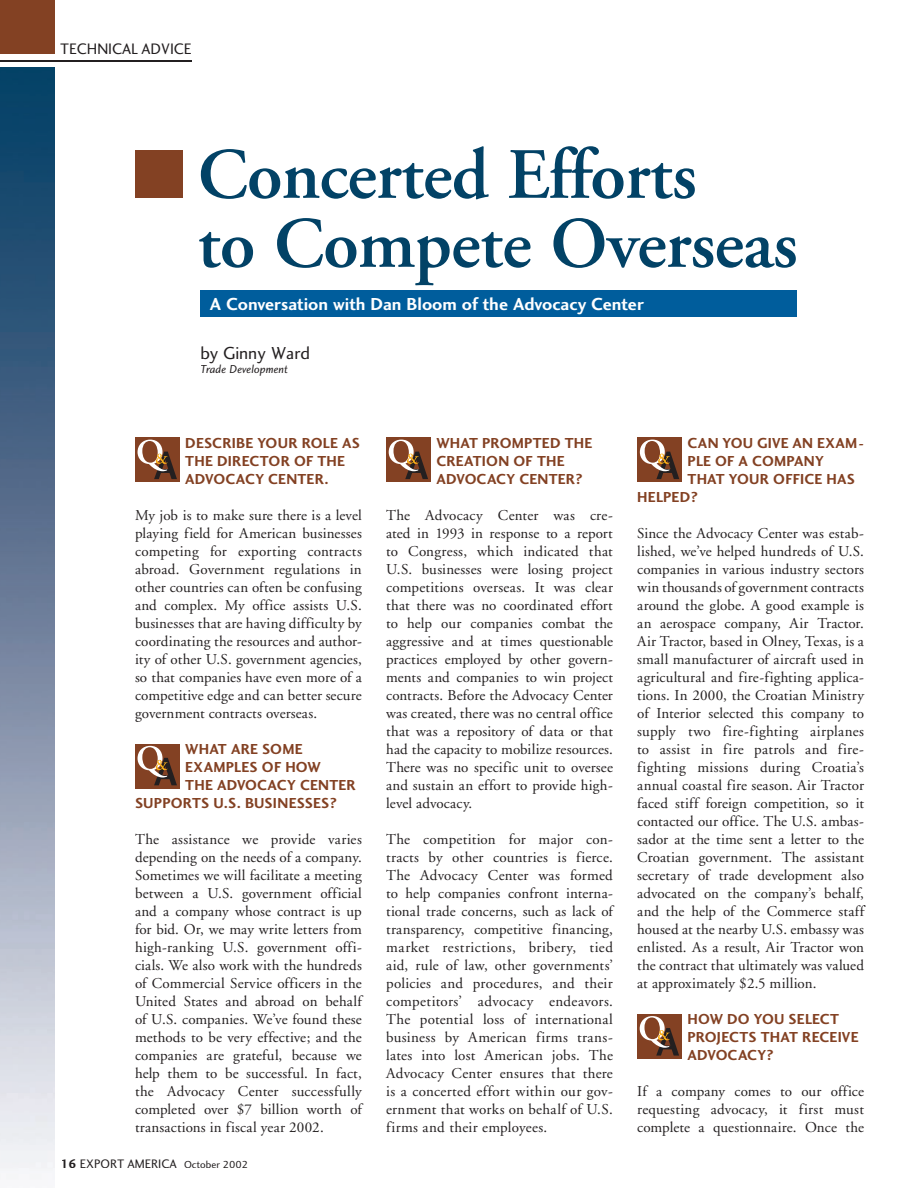
<style>
.page{position:relative;width:918px;height:1188px;background:#fff}
.page>*{position:absolute;margin:0;border:0;box-sizing:border-box;transform-origin:0 0}
.t1{font:600 72px/69px "Adobe Garamond";letter-spacing:-.01em;color:#024266}
.t2{font:18px "Charlotte Sans Bold Plain";color:#fff}
.t3{font:18px "Charlotte Sans Book Plain";color:#231f20}
.t4{font:15.75px "Charlotte Sans Book Plain";color:#231f20}
.t5{font:15px/18px "Adobe Garamond";letter-spacing:.01em;color:#231f20;text-align:justify}
.t6{font:15px/18px "Charlotte Sans Bold Plain";letter-spacing:.015em;color:#834123}
.t7{font:12.75px "Charlotte Sans Book Plain";color:#231f20}
.t8{font:12px "Charlotte Sans Book Italic Plain";letter-spacing:.005em;color:#231f20}
.s1{font-family:"Charlotte Sans Bold Plain"}
.s2{font-size:10.5px}
</style>
<div class="page">
<div style="left:0;top:0;width:54px;height:54px;background:#834123"></div>
<hr style="left:0;top:60px;width:191px;height:1px;background:#231f20">
<img style="left:0;top:67px;width:54px;height:1104px">
<div style="left:200px;top:291px;width:596px;height:26px;background:#005d9c"></div>
<div style="left:135px;top:150px;width:48px;height:48px;background:#834123"></div>
<div style="left:135px;top:438px;width:44px;height:44px;background:#834123"></div>
<svg style="left:138px;top:440px;width:39px;height:39px"></svg>
<div style="left:135px;top:744px;width:44px;height:44px;background:#834123"></div>
<svg style="left:138px;top:746px;width:39px;height:39px"></svg>
<div style="left:386px;top:438px;width:44px;height:44px;background:#834123"></div>
<svg style="left:389px;top:440px;width:39px;height:39px"></svg>
<div style="left:637px;top:438px;width:45px;height:44px;background:#834123"></div>
<svg style="left:640px;top:440px;width:39px;height:39px"></svg>
<div style="left:637px;top:1014px;width:44px;height:44px;background:#834123"></div>
<svg style="left:640px;top:1016px;width:39px;height:40px"></svg>
<p class="t4" style="left:60px;top:39px;width:133px">TECHNICAL ADVICE</p>
<h1 class="t1" style="left:198px;top:142px;width:602px">Concerted Efforts<br>to Compete Overseas</h1>
<p class="t2" style="left:210px;top:293px;width:436px">A Conversation with Dan Bloom of the Advocacy Center</p>
<p class="t3" style="left:200px;top:342px;width:111px">by Ginny Ward</p>
<p class="t8" style="left:200px;top:362px;width:89px">Trade Development</p>
<p class="t6" style="left:185px;top:434px;width:176px">DESCRIBE YOUR ROLE AS<br>THE DIRECTOR OF THE<br>ADVOCACY CENTER.</p>
<p class="t5" style="left:135px;top:507px;width:228px">My job is to make sure there is a level playing field for American businesses competing for exporting contracts abroad. Government regulations in other countries can often be confusing and complex. My office assists U.S. businesses that are having difficulty by coordinating the resources and author&shy;ity of other U.S. government agencies, so that companies have even more of a competitive edge and can better secure government contracts overseas.</p>
<p class="t6" style="left:185px;top:740px;width:119px">WHAT ARE SOME</p>
<p class="t6" style="left:185px;top:758px;width:137px">EXAMPLES OF HOW</p>
<p class="t6" style="left:185px;top:776px;width:172px">THE ADVOCACY CENTER</p>
<p class="t6" style="left:135px;top:794px;width:203px">SUPPORTS U.S. BUSINESSES?</p>
<p class="t5" style="left:135px;top:831px;width:228px">The assistance we provide varies depending on the needs of a company.<br>Sometimes we will facilitate a meeting between a U.S. government official and a company whose contract is up for bid. Or, we may write letters from high-ranking U.S. government offi&shy;cials. We also work with the hundreds of Commercial Service officers in the United States and abroad on behalf of U.S. companies. We’ve found these methods to be very effective; and the companies are grateful, because we help them to be successful. In fact, the Advocacy Center successfully completed over $7 billion worth of transactions in fiscal year 2002.</p>
<p class="t7" style="left:61px;top:1156px;width:189px"><span class="s1">16</span> EXPORT AMERICA <span class="s2">October 2002</span></p>
<p class="t6" style="left:436px;top:434px;width:157px">WHAT PROMPTED THE<br>CREATION OF THE<br>ADVOCACY CENTER?</p>
<p class="t5" style="left:386px;top:507px;width:228px">The Advocacy Center was cre&shy;ated in 1993 in response to a report to Congress, which indicated that U.S. businesses were losing project competitions overseas. It was clear that there was no coordinated effort to help our companies combat the aggressive and at times questionable practices employed by other govern&shy;ments and companies to win project contracts. Before the Advocacy Center was created, there was no central office that was a repository of data or that had the capacity to mobilize resources.<br>There was no specific unit to oversee and sustain an effort to provide high&shy;level advocacy.</p>
<p class="t5" style="left:386px;top:831px;width:228px">The competition for major con&shy;tracts by other countries is fierce.<br>The Advocacy Center was formed to help companies confront interna&shy;tional trade concerns, such as lack of transparency, competitive financing, market restrictions, bribery, tied aid, rule of law, other governments’ policies and procedures, and their competitors’ advocacy endeavors.<br>The potential loss of international business by American firms trans&shy;lates into lost American jobs. The Advocacy Center ensures that there is a concerted effort within our gov&shy;ernment that works on behalf of U.S. firms and their employees.</p>
<p class="t6" style="left:688px;top:434px;width:178px">CAN YOU GIVE AN EXAM-</p>
<p class="t6" style="left:688px;top:452px;width:138px">PLE OF A COMPANY</p>
<p class="t6" style="left:688px;top:470px;width:169px">THAT YOUR OFFICE HAS</p>
<p class="t6" style="left:637px;top:488px;width:62px">HELPED?</p>
<p class="t5" style="left:637px;top:525px;width:228px">Since the Advocacy Center was estab&shy;lished, we’ve helped hundreds of U.S. companies in various industry sectors win thousands of government contracts around the globe. A good example is an aerospace company, Air Tractor.<br>Air Tractor, based in Olney, Texas, is a small manufacturer of aircraft used in agricultural and fire-fighting applica&shy;tions. In 2000, the Croatian Ministry of Interior selected this company to supply two fire-fighting airplanes to assist in fire patrols and fire&shy;fighting missions during Croatia’s annual coastal fire season. Air Tractor faced stiff foreign competition, so it contacted our office. The U.S. ambas&shy;sador at the time sent a letter to the Croatian government. The assistant secretary of trade development also advocated on the company’s behalf, and the help of the Commerce staff housed at the nearby U.S. embassy was enlisted. As a result, Air Tractor won the contract that ultimately was valued at approximately $2.5 million.</p>
<p class="t6" style="left:687px;top:1010px;width:173px">HOW DO YOU SELECT<br>PROJECTS THAT RECEIVE<br>ADVOCACY?</p>
<p class="t5" style="left:637px;top:1083px;width:228px">If a company comes to our office requesting advocacy, it first must complete a questionnaire. Once the</p>
</div>
